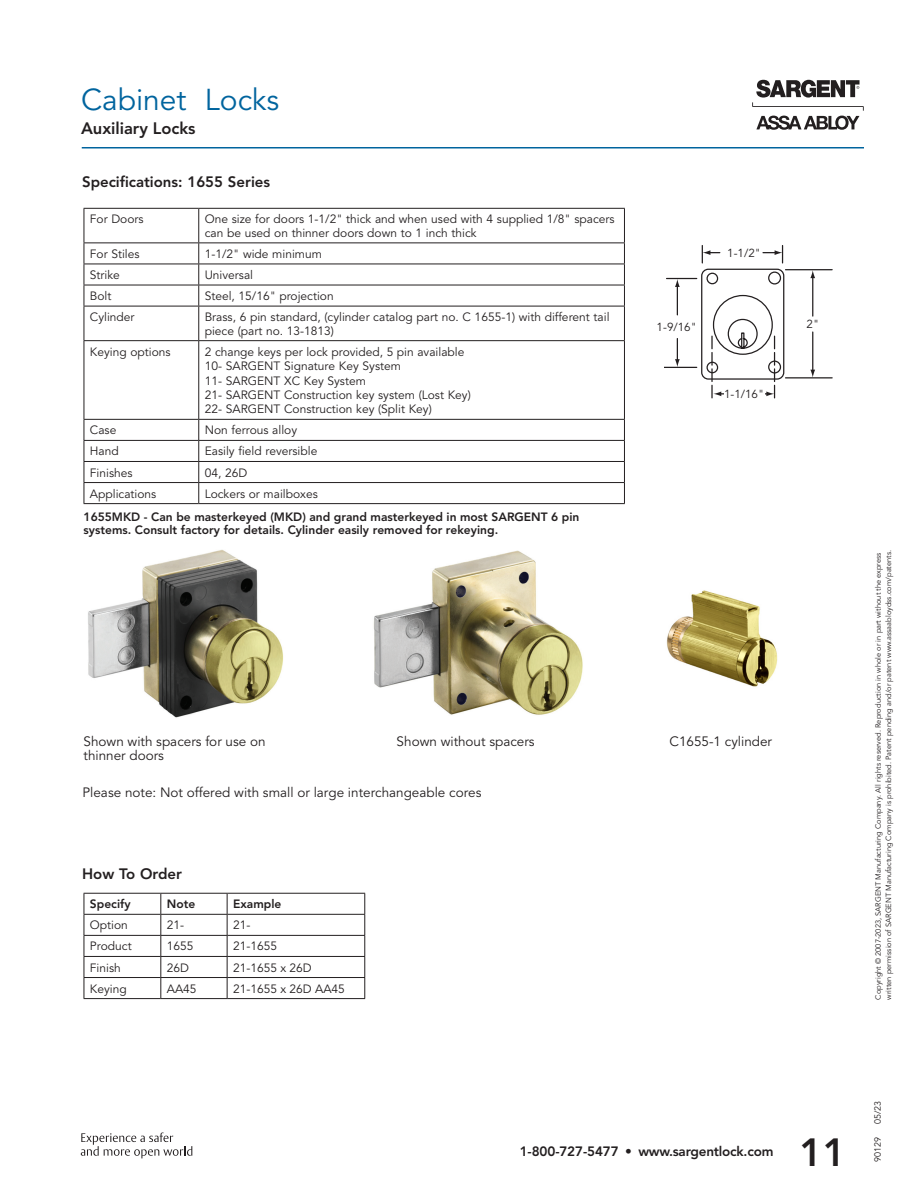
<style>
.page{position:relative;width:918px;height:1188px;background:#fff}
.page>*{position:absolute;margin:0;border:0;box-sizing:border-box;transform-origin:0 0}
.t1{font:800 39px "Avenir LT Pro";color:#231f20}
.Caption__Art{font:30px "Avenir LT Pro";color:#00649e}
.t2{font:800 16.5px "Avenir LT Pro";color:#231f20}
._1_Line_header{font:800 15px "Avenir LT Pro";color:#231f20}
.t3{font:13.5px/14.2px "Avenir LT Pro";color:#231f20}
.Caption__Art-2{font:800 13.5px "Avenir LT Pro";letter-spacing:-.015em;color:#231f20}
.Chart_Copy_8pt{font:12px/14.4px "Avenir LT Pro";color:#231f20}
.Body_Text_Bold_8pt{font:800 12px/13.5px "Avenir LT Pro";color:#231f20}
.t4{font:11.7px "Avenir LT Pro";color:#231f20}
.t5{font:9px "Avenir LT Pro";color:#231f20}
.t6{font:7.5px/10.5px "Avenir LT Pro";color:#231f20}
</style>
<div class="page">
<svg style="left:81px;top:1132px;width:111px;height:26px"></svg>
<svg style="left:752px;top:80px;width:112px;height:50px"></svg>
<hr style="left:82px;top:147px;width:782px;height:1px;background:#00649e">
<hr style="left:904px;top:330px;width:1px;height:44px;background:#231f20">
<hr style="left:904px;top:263px;width:1px;height:50px;background:#231f20">
<svg style="left:701px;top:246px;width:132px;height:152px"></svg>
<hr style="left:667px;top:278px;width:30px;height:1px;background:#231f20">
<hr style="left:677px;top:285px;width:1px;height:30px;background:#231f20">
<svg style="left:675px;top:279px;width:5px;height:8px"></svg>
<hr style="left:664px;top:367px;width:33px;height:1px;background:#231f20">
<svg style="left:675px;top:339px;width:5px;height:28px"></svg>
<div style="left:724px;top:389px;width:40px;height:9px;background:#fff"></div>
<img style="left:88px;top:550px;width:196px;height:168px">
<img style="left:373px;top:550px;width:210px;height:165px">
<hr style="left:84px;top:208px;width:115px;height:1px;background:#231f20">
<hr style="left:84px;top:209px;width:1px;height:34px;background:#231f20">
<hr style="left:199px;top:208px;width:426px;height:1px;background:#231f20">
<hr style="left:198px;top:209px;width:1px;height:34px;background:#231f20">
<hr style="left:624px;top:209px;width:1px;height:34px;background:#231f20">
<hr style="left:84px;top:243px;width:115px;height:1px;background:#231f20">
<hr style="left:199px;top:243px;width:426px;height:1px;background:#231f20">
<hr style="left:84px;top:264px;width:115px;height:1px;background:#231f20">
<hr style="left:199px;top:264px;width:426px;height:1px;background:#231f20">
<hr style="left:84px;top:285px;width:115px;height:1px;background:#231f20">
<svg style="left:84px;top:243px;width:1px;height:63px"></svg>
<hr style="left:199px;top:285px;width:426px;height:1px;background:#231f20">
<svg style="left:198px;top:243px;width:1px;height:63px"></svg>
<svg style="left:624px;top:243px;width:1px;height:63px"></svg>
<hr style="left:84px;top:306px;width:115px;height:1px;background:#231f20">
<hr style="left:84px;top:306px;width:1px;height:34px;background:#231f20">
<hr style="left:199px;top:306px;width:426px;height:1px;background:#231f20">
<hr style="left:198px;top:306px;width:1px;height:34px;background:#231f20">
<hr style="left:624px;top:306px;width:1px;height:34px;background:#231f20">
<hr style="left:84px;top:340px;width:115px;height:1px;background:#231f20">
<hr style="left:84px;top:341px;width:1px;height:78px;background:#231f20">
<hr style="left:199px;top:340px;width:426px;height:1px;background:#231f20">
<hr style="left:198px;top:341px;width:1px;height:78px;background:#231f20">
<hr style="left:624px;top:341px;width:1px;height:78px;background:#231f20">
<hr style="left:84px;top:419px;width:115px;height:1px;background:#231f20">
<hr style="left:199px;top:419px;width:426px;height:1px;background:#231f20">
<hr style="left:84px;top:440px;width:115px;height:1px;background:#231f20">
<hr style="left:199px;top:440px;width:426px;height:1px;background:#231f20">
<hr style="left:84px;top:461px;width:115px;height:1px;background:#231f20">
<hr style="left:199px;top:461px;width:426px;height:1px;background:#231f20">
<hr style="left:84px;top:482px;width:115px;height:1px;background:#231f20">
<svg style="left:84px;top:420px;width:1px;height:83px"></svg>
<hr style="left:199px;top:482px;width:426px;height:1px;background:#231f20">
<svg style="left:198px;top:420px;width:1px;height:83px"></svg>
<svg style="left:624px;top:420px;width:1px;height:83px"></svg>
<hr style="left:84px;top:503px;width:115px;height:1px;background:#231f20">
<hr style="left:199px;top:503px;width:426px;height:1px;background:#231f20">
<img style="left:666px;top:590px;width:112px;height:97px">
<hr style="left:84px;top:893px;width:77px;height:1px;background:#231f20">
<hr style="left:161px;top:893px;width:66px;height:1px;background:#231f20">
<hr style="left:227px;top:893px;width:138px;height:1px;background:#231f20">
<hr style="left:84px;top:914px;width:77px;height:1px;background:#231f20">
<hr style="left:161px;top:914px;width:66px;height:1px;background:#231f20">
<hr style="left:227px;top:914px;width:138px;height:1px;background:#231f20">
<hr style="left:84px;top:935px;width:77px;height:1px;background:#231f20">
<hr style="left:161px;top:935px;width:66px;height:1px;background:#231f20">
<hr style="left:227px;top:935px;width:138px;height:1px;background:#231f20">
<hr style="left:84px;top:956px;width:77px;height:1px;background:#231f20">
<hr style="left:161px;top:956px;width:66px;height:1px;background:#231f20">
<hr style="left:227px;top:956px;width:138px;height:1px;background:#231f20">
<hr style="left:84px;top:977px;width:77px;height:1px;background:#231f20">
<svg style="left:84px;top:894px;width:1px;height:104px"></svg>
<hr style="left:161px;top:977px;width:66px;height:1px;background:#231f20">
<svg style="left:160px;top:894px;width:1px;height:104px"></svg>
<hr style="left:227px;top:977px;width:138px;height:1px;background:#231f20">
<svg style="left:227px;top:894px;width:1px;height:104px"></svg>
<svg style="left:364px;top:894px;width:1px;height:104px"></svg>
<hr style="left:84px;top:998px;width:77px;height:1px;background:#231f20">
<hr style="left:161px;top:998px;width:66px;height:1px;background:#231f20">
<hr style="left:227px;top:998px;width:138px;height:1px;background:#231f20">
<p class="Caption__Art" style="left:81px;top:82px;width:200px">Cabinet Locks</p>
<p class="t2" style="left:81px;top:118px;width:116px">Auxiliary Locks</p>
<p class="_1_Line_header" style="left:82px;top:173px;width:190px">Specifications: 1655 Series</p>
<p class="Chart_Copy_8pt" style="left:90px;top:212px;width:55px">For Doors</p>
<p class="Chart_Copy_8pt" style="left:205px;top:213px;width:411px;line-height:13.5px">One size for doors 1-1/2" thick and when used with 4 supplied 1/8" spacers can be used on thinner doors down to 1 inch thick</p>
<p class="Chart_Copy_8pt" style="left:90px;top:247px;width:51px">For Stiles</p>
<p class="Chart_Copy_8pt" style="left:205px;top:247px;width:119px">1-1/2" wide minimum</p>
<p class="Chart_Copy_8pt" style="left:90px;top:268px;width:31px">Strike</p>
<p class="Chart_Copy_8pt" style="left:205px;top:268px;width:50px">Universal</p>
<p class="Chart_Copy_8pt" style="left:90px;top:289px;width:23px">Bolt</p>
<p class="Chart_Copy_8pt" style="left:205px;top:289px;width:130px">Steel, 15/16" projection</p>
<p class="Chart_Copy_8pt" style="left:90px;top:310px;width:46px">Cylinder</p>
<p class="Chart_Copy_8pt" style="left:205px;top:311px;width:406px;line-height:13.5px">Brass, 6 pin standard, (cylinder catalog part no. C 1655-1) with different tail piece (part no. 13-1813)</p>
<p class="Chart_Copy_8pt" style="left:90px;top:345px;width:82px">Keying options</p>
<p class="Chart_Copy_8pt" style="left:205px;top:345px;width:261px">2 change keys per lock provided, 5 pin available</p>
<p class="Chart_Copy_8pt" style="left:205px;top:359px;width:268px">10- SARGENT Signature Key System<br>11- SARGENT XC Key System<br>21- SARGENT Construction key system (Lost Key)<br>22- SARGENT Construction key (Split Key)</p>
<p class="Chart_Copy_8pt" style="left:90px;top:423px;width:28px">Case</p>
<p class="Chart_Copy_8pt" style="left:205px;top:423px;width:94px">Non ferrous alloy</p>
<p class="Chart_Copy_8pt" style="left:90px;top:444px;width:30px">Hand</p>
<p class="Chart_Copy_8pt" style="left:205px;top:444px;width:114px">Easily field reversible</p>
<p class="Chart_Copy_8pt" style="left:90px;top:465px;width:44px">Finishes</p>
<p class="Chart_Copy_8pt" style="left:205px;top:465px;width:44px">04, 26D</p>
<p class="Chart_Copy_8pt" style="left:90px;top:487px;width:68px">Applications</p>
<p class="Chart_Copy_8pt" style="left:205px;top:487px;width:115px">Lockers or mailboxes</p>
<p class="Body_Text_Bold_8pt" style="left:84px;top:510px;width:497px">1655MKD - Can be masterkeyed (MKD) and grand masterkeyed in most SARGENT 6 pin systems. Consult factory for details. Cylinder easily removed for rekeying.</p>
<p class="t4" style="left:657px;top:320px;width:42px">1-9/16"</p>
<p class="t4" style="left:727px;top:246px;width:35px">1-1/2"</p>
<p class="t4" style="left:724px;top:387px;width:42px">1-1/16"</p>
<p class="t4" style="left:807px;top:317px;width:14px">2"</p>
<p class="t3" style="left:84px;top:734px;width:184px">Shown with spacers for use on thinner doors</p>
<p class="t3" style="left:397px;top:734px;width:139px">Shown without spacers</p>
<p class="t3" style="left:82px;top:786px;width:400px">Please note: Not offered with small or large interchangeable cores</p>
<p class="_1_Line_header" style="left:82px;top:865px;width:102px">How To Order</p>
<p class="Body_Text_Bold_8pt" style="left:90px;top:897px;width:42px">Specify</p>
<p class="Body_Text_Bold_8pt" style="left:167px;top:897px;width:30px">Note</p>
<p class="Body_Text_Bold_8pt" style="left:233px;top:897px;width:50px">Example</p>
<p class="Chart_Copy_8pt" style="left:90px;top:918px;width:39px">Option</p>
<p class="Chart_Copy_8pt" style="left:167px;top:918px;width:19px">21-</p>
<p class="Chart_Copy_8pt" style="left:233px;top:918px;width:19px">21-</p>
<p class="Chart_Copy_8pt" style="left:90px;top:939px;width:43px">Product</p>
<p class="Chart_Copy_8pt" style="left:167px;top:939px;width:28px">1655</p>
<p class="Chart_Copy_8pt" style="left:233px;top:939px;width:46px">21-1655</p>
<p class="Chart_Copy_8pt" style="left:90px;top:960px;width:32px">Finish</p>
<p class="Chart_Copy_8pt" style="left:167px;top:960px;width:24px">26D</p>
<p class="Chart_Copy_8pt" style="left:233px;top:960px;width:80px">21-1655 x 26D</p>
<p class="Chart_Copy_8pt" style="left:90px;top:981px;width:38px">Keying</p>
<p class="Chart_Copy_8pt" style="left:167px;top:981px;width:31px">AA45</p>
<p class="Chart_Copy_8pt" style="left:233px;top:981px;width:113px">21-1655 x 26D AA45</p>
<p class="t3" style="left:670px;top:734px;width:104px">C1655-1 cylinder</p>
<p class="t6" style="left:873px;top:1000px;width:451px;rotate:-90deg">Copyright © 2007-2023, SARGENT Manufacturing Company. All rights reserved. Reproduction in whole or in part without the express written permission of SARGENT Manufacturing Company is prohibited. Patent pending and/or patent www.assaabloydss.com/patents.</p>
<p class="Caption__Art-2" style="left:520px;top:1143px;width:255px">1-800-727-5477 • www.sargentlock.com</p>
<p class="t1" style="left:800px;top:1129px;width:48px">11</p>
<p class="t5" style="left:872px;top:1124px;width:25px;rotate:-90deg">05/23</p>
<p class="t5" style="left:872px;top:1162px;width:27px;rotate:-90deg">90129</p>
</div>
